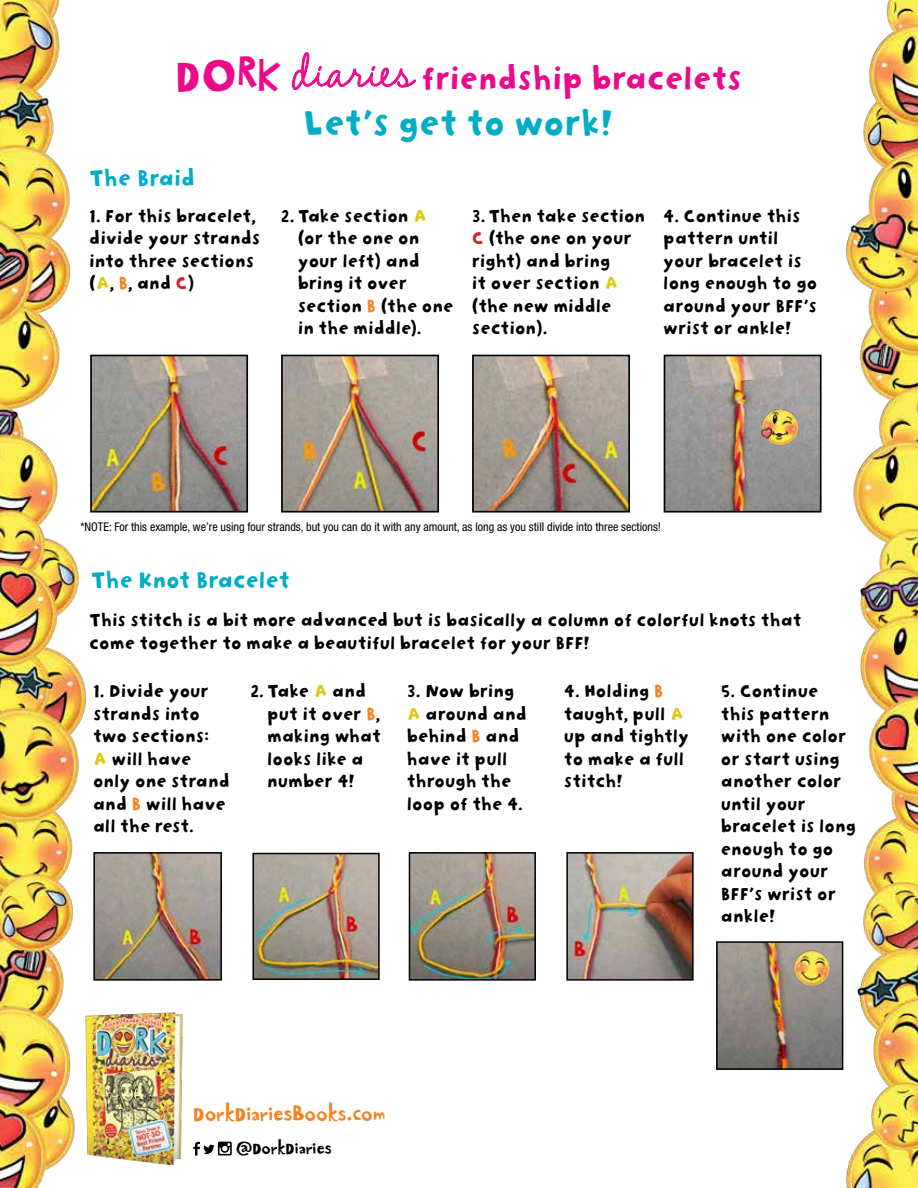
<style>
.page{position:relative;width:918px;height:1188px;background:#fff}
.page>*{position:absolute;margin:0;border:0;box-sizing:border-box;transform-origin:0 0}
.t1{font:33px "Slappy Inline";color:#00adc5}
.t2{font:29.7px "Slappy Inline";color:#ec0a8b}
.t3{font:22.5px "Potato Cut";color:#f58220}
.t4{font:21px "Slappy Inline";color:#00adc5}
.t5{font:18px "Potato Cut";color:#000}
.t6{font:16.5px/22.5px "Slappy Inline";color:#000}
.t7{font:condensed 12px "Helvetica Neue LT Std";color:#000}
.s1{font-family:"Potato Cut";font-size:49.5px}
.s2{color:#dbc80f}
.s3{color:#f58220}
.s4{color:#d2232a}
</style>
<div class="page">
<img style="left:0;top:0;width:918px;height:1188px">
<svg style="left:291px;top:51px;width:126px;height:40px"></svg>
<img style="left:93px;top:358px;width:152px;height:152px">
<div style="left:90px;top:355px;width:158px;height:158px;border:2px solid #000"></div>
<img style="left:96px;top:855px;width:123px;height:123px">
<div style="left:93px;top:852px;width:129px;height:129px;border:2px solid #000"></div>
<img style="left:255px;top:856px;width:122px;height:121px">
<div style="left:252px;top:853px;width:128px;height:127px;border:2px solid #000"></div>
<img style="left:412px;top:855px;width:121px;height:123px">
<div style="left:409px;top:852px;width:127px;height:129px;border:2px solid #000"></div>
<img style="left:569px;top:855px;width:122px;height:123px">
<div style="left:566px;top:852px;width:128px;height:129px;border:2px solid #000"></div>
<img style="left:719px;top:944px;width:121px;height:123px">
<div style="left:716px;top:941px;width:127px;height:129px;border:2px solid #000"></div>
<img style="left:284px;top:358px;width:152px;height:152px">
<div style="left:281px;top:355px;width:158px;height:158px;border:2px solid #000"></div>
<img style="left:475px;top:358px;width:152px;height:152px">
<div style="left:472px;top:355px;width:158px;height:158px;border:2px solid #000"></div>
<img style="left:667px;top:358px;width:152px;height:152px">
<div style="left:664px;top:355px;width:158px;height:158px;border:2px solid #000"></div>
<img style="left:760px;top:407px;width:39px;height:39px">
<img style="left:793px;top:949px;width:39px;height:39px">
<h2 class="t2" style="left:175px;top:55px;width:569px"><span class="s1">DORK</span> <sup>diaries</sup> friendship bracelets</h2>
<p class="t4" style="left:90px;top:161px;width:107px">The Braid</p>
<h1 class="t1" style="left:304px;top:98px;width:312px">Let’s get to work!</h1>
<p class="t6" style="left:90px;top:204px;width:172px">1. For this bracelet, divide your strands into three sections (<span class="s2">A</span>, <span class="s3">B</span>, and <span class="s4">C</span>)</p>
<p class="t6" style="left:298px;top:204px;width:157px;text-indent:-17px">2. Take section <span class="s2">A </span>(or the one on your left) and bring it over section <span class="s3">B</span> (the one in the middle).</p>
<p class="t6" style="left:472px;top:204px;width:175px">3. Then take section<br><span class="s4">C</span> (the one on your right) and bring<br>it over section <span class="s2">A </span>(the new middle section).</p>
<p class="t6" style="left:664px;top:204px;width:155px">4. Continue this pattern until your bracelet is long enough to go around your BFF’s wrist or ankle!</p>
<p class="t7" style="left:80px;top:520px;width:582px">*NOTE: For this example, we’re using four strands, but you can do it with any amount, as long as you still divide into three sections!</p>
<p class="t4" style="left:91px;top:564px;width:201px">The Knot Bracelet</p>
<p class="t6" style="left:90px;top:609px;width:714px">This stitch is a bit more advanced but is basically a column of colorful knots that come together to make a beautiful bracelet for your BFF!</p>
<p class="t6" style="left:93px;top:679px;width:138px">1. Divide your strands into two sections:<br><span class="s2">A</span> will have only one strand and <span class="s3">B</span> will have all the rest.</p>
<p class="t6" style="left:267px;top:679px;width:115px;text-indent:-17px">2. Take <span class="s2">A</span> and put it over <span class="s3">B</span>, making what looks like a number 4!</p>
<p class="t6" style="left:407px;top:680px;width:121px">3. Now bring<br><span class="s2">A</span> around and behind <span class="s3">B</span> and have it pull through the loop of the 4.</p>
<p class="t6" style="left:564px;top:680px;width:127px">4. Holding <span class="s3">B </span>taught, pull <span class="s2">A </span>up and tightly to make a full stitch!</p>
<p class="t6" style="left:721px;top:680px;width:137px">5. Continue this pattern with one color or start using another color until your bracelet is long enough to go around your<br>BFF’s wrist or ankle!</p>
<h3 class="t3" style="left:193px;top:1098px;width:194px">DorkDiariesBooks.com</h3>
<p class="t5" style="left:236px;top:1135px;width:97px">@DorkDiaries</p>
</div>
